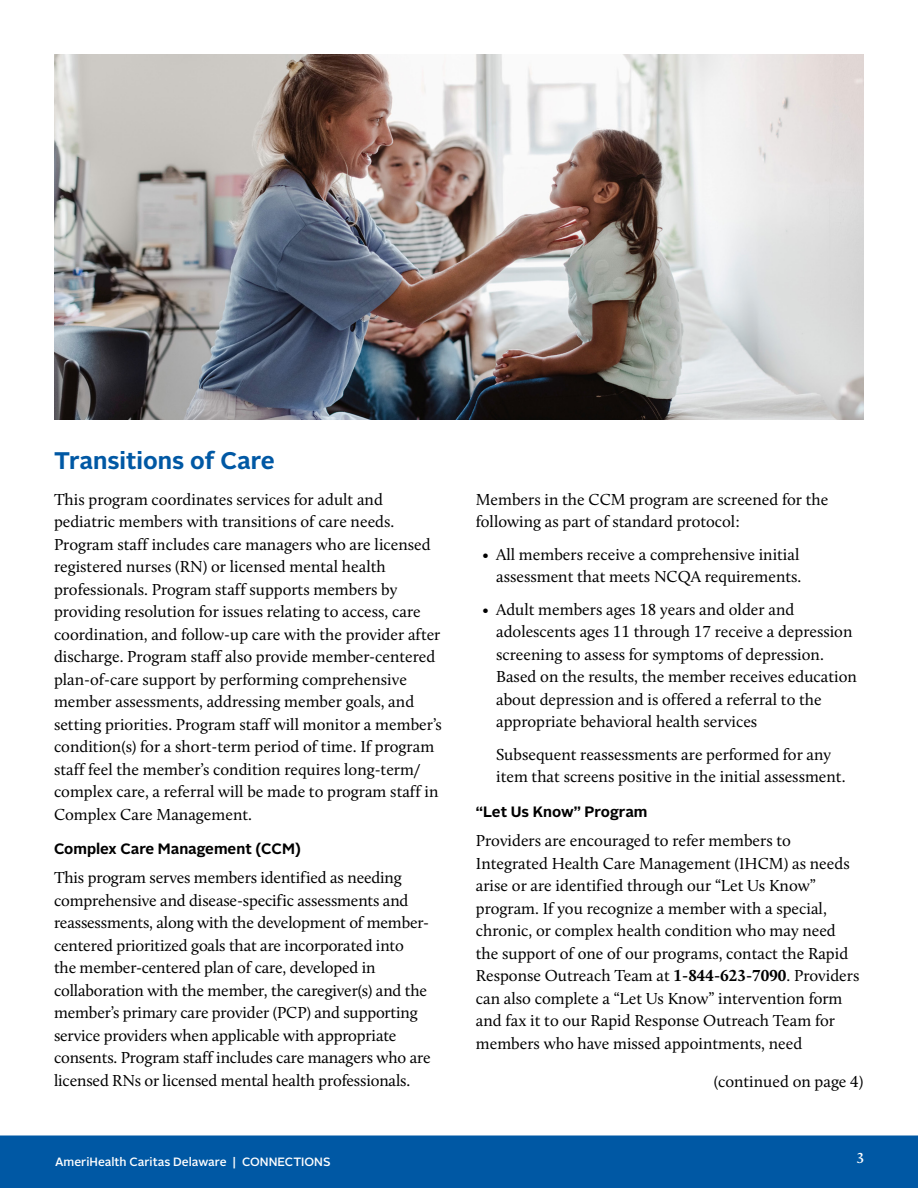
<style>
.page{position:relative;width:918px;height:1188px;background:#fff}
.page>*{position:absolute;margin:0;border:0;box-sizing:border-box;transform-origin:0 0}
.Headline_Span{font:700 24px "Alright Sans";color:#0058a4}
.Body_Copy{font:16.5px/22.5px "Calluna";color:#000}
.Topic_Header{font:700 15px "Alright Sans";color:#000}
.t1{font:600 15px "Calluna";color:#fff}
.t2{font:500 12px "Alright Sans";color:#fff}
.s1{font-weight:700}
</style>
<div class="page">
<img style="left:54px;top:54px;width:810px;height:365px">
<div style="left:0;top:1136px;width:918px;height:52px;background:#0058a4"></div>
<p class="Headline_Span" style="left:54px;top:443px;width:222px">Transitions of Care</p>
<p class="Body_Copy" style="left:54px;top:488px;width:389px">This program coordinates services for adult and pediatric members with transitions of care needs.<br>Program staff includes care managers who are licensed registered nurses (RN) or licensed mental health professionals. Program staff supports members by providing resolution for issues relating to access, care coordination, and follow-up care with the provider after discharge. Program staff also provide member-centered plan-of-care support by performing comprehensive member assessments, addressing member goals, and setting priorities. Program staff will monitor a member’s condition(s) for a short-term period of time. If program staff feel the member’s condition requires long-term/ complex care, a referral will be made to program staff in Complex Care Management.</p>
<p class="Topic_Header" style="left:54px;top:838px;width:249px">Complex Care Management (CCM)</p>
<p class="Body_Copy" style="left:54px;top:866px;width:378px">This program serves members identified as needing comprehensive and disease-specific assessments and reassessments, along with the development of member&shy;centered prioritized goals that are incorporated into<br>the member-centered plan of care, developed in collaboration with the member, the caregiver(s) and the member’s primary care provider (PCP) and supporting service providers when applicable with appropriate consents. Program staff includes care managers who are licensed RNs or licensed mental health professionals.</p>
<p class="Body_Copy" style="left:476px;top:488px;width:354px">Members in the CCM program are screened for the following as part of standard protocol:</p>
<p class="Body_Copy" style="left:483px;top:543px;width:320px;text-align:right">• All members receive a comprehensive initial assessment that meets NCQA requirements.</p>
<p class="Body_Copy" style="left:496px;top:598px;width:362px;text-indent:-14px">• Adult members ages 18 years and older and adolescents ages 11 through 17 receive a depression screening to assess for symptoms of depression.<br>Based on the results, the member receives education about depression and is offered a referral to the appropriate behavioral health services</p>
<p class="Body_Copy" style="left:496px;top:743px;width:351px">Subsequent reassessments are performed for any item that screens positive in the initial assessment.</p>
<p class="Topic_Header" style="left:476px;top:801px;width:173px">“Let Us Know” Program</p>
<p class="Body_Copy" style="left:476px;top:829px;width:385px">Providers are encouraged to refer members to Integrated Health Care Management (IHCM) as needs arise or are identified through our “Let Us Know” program. If you recognize a member with a special, chronic, or complex health condition who may need the support of one of our programs, contact the Rapid Response Outreach Team at <span class="s1">1-844-623-7090</span>. Providers can also complete a “Let Us Know” intervention form and fax it to our Rapid Response Outreach Team for members who have missed appointments, need</p>
<p class="Body_Copy" style="left:714px;top:1070px;width:151px">(continued on page 4)</p>
<p class="t2" style="left:55px;top:1154px;width:277px">AmeriHealth Caritas Delaware | CONNECTIONS</p>
<p class="t1" style="left:857px;top:1149px;width:9px">3</p>
</div>
